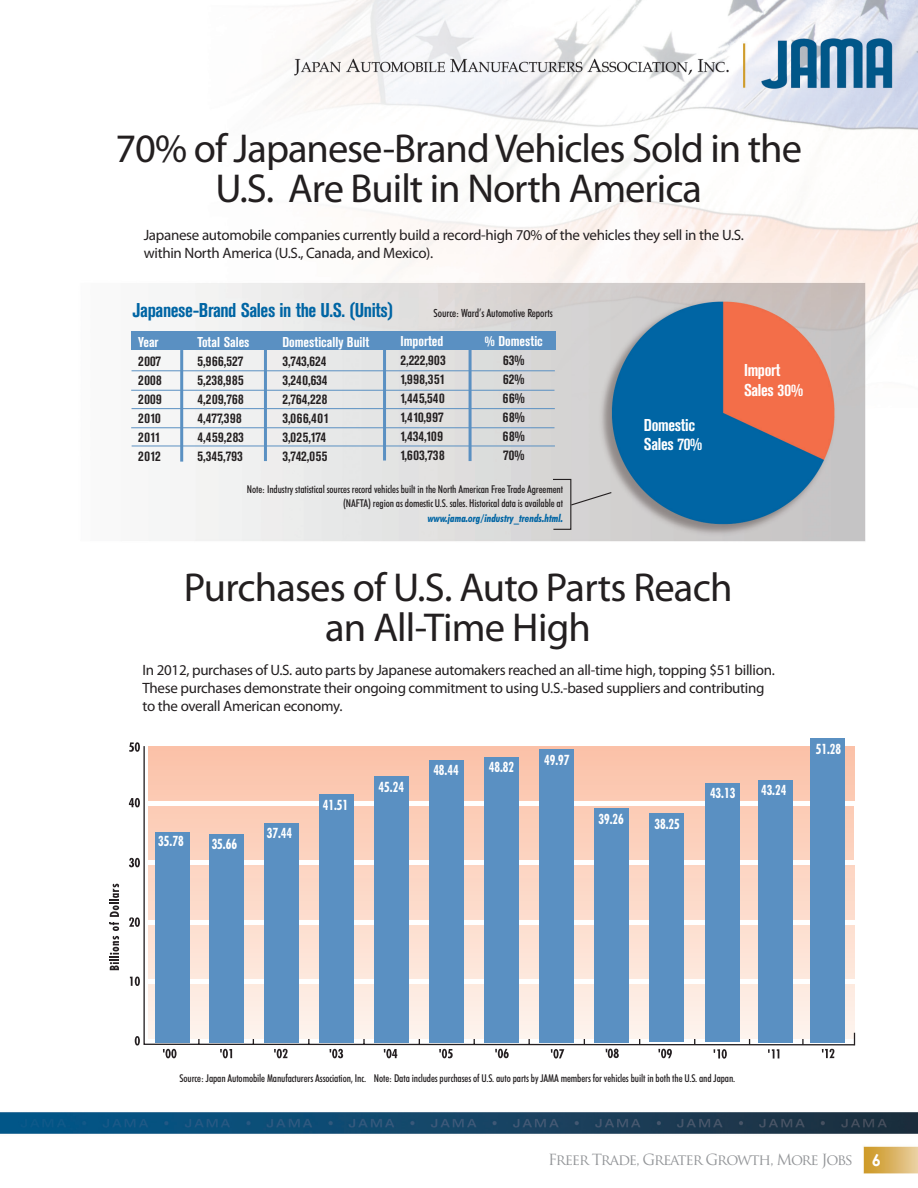
<style>
.page{position:relative;width:918px;height:1188px;background:#fff}
.page>*{position:absolute;margin:0;border:0;box-sizing:border-box;transform-origin:0 0}
.t1{font:40.5px/40.5px "Myriad Pro";letter-spacing:-.025em;color:#231f20;text-align:center}
.t2{font:700 condensed 19.8px "Akzidenz Grotesk BE";letter-spacing:-.02em;color:#0065a4}
.t3{font:700 condensed 16.95px "Akzidenz Grotesk BE";letter-spacing:-.02em;color:#fff}
.t4{font:700 16.5px "Century Gothic";color:#fff}
.t5{font:15px/18px "Myriad Pro";letter-spacing:-.02em;color:#231f20}
.t6{font:15px "Trajan Pro";letter-spacing:-.075em;color:#939598}
.t7{font:700 condensed 14.25px "Futura BT";color:#fff;scale:.9 1}
.t8{font:700 condensed 14.1px "Akzidenz Grotesk BE";letter-spacing:.03em;color:#231f20}
.t9{font:700 condensed 14.1px "Akzidenz Grotesk BE";color:#fff}
.t10{font:500 condensed 11.25px "Futura BT";letter-spacing:-.01em;color:#231f20}
.t11{font:500 condensed 10.8px/14.9px "Futura BT";letter-spacing:-.01em;color:#231f20;text-align:right}
.t12{font:italic 700 condensed 10.8px "Futura BT";letter-spacing:-.01em;color:#0065a4}
</style>
<div class="page">
<img style="left:0;top:0;width:918px;height:1174px">
<svg style="left:552px;top:478px;width:61px;height:52px;background:#cccaca"></svg>
<svg style="left:143px;top:745px;width:713px;height:301px"></svg>
<svg style="left:129px;top:742px;width:11px;height:10px"></svg>
<svg style="left:129px;top:798px;width:11px;height:9px"></svg>
<svg style="left:129px;top:858px;width:11px;height:9px"></svg>
<svg style="left:129px;top:917px;width:11px;height:10px"></svg>
<svg style="left:130px;top:977px;width:10px;height:9px"></svg>
<svg style="left:606px;top:1049px;width:13px;height:9px"></svg>
<svg style="left:163px;top:1049px;width:14px;height:9px"></svg>
<svg style="left:220px;top:1049px;width:12px;height:9px"></svg>
<svg style="left:274px;top:1049px;width:14px;height:9px"></svg>
<svg style="left:330px;top:1049px;width:13px;height:9px"></svg>
<svg style="left:384px;top:1049px;width:13px;height:9px"></svg>
<svg style="left:439px;top:1049px;width:14px;height:9px"></svg>
<svg style="left:109px;top:884px;width:10px;height:86px"></svg>
<svg style="left:135px;top:1036px;width:5px;height:10px"></svg>
<svg style="left:495px;top:1049px;width:14px;height:9px"></svg>
<svg style="left:551px;top:1049px;width:13px;height:9px"></svg>
<svg style="left:802px;top:1038px;width:2px;height:7px"></svg>
<svg style="left:658px;top:1049px;width:14px;height:9px"></svg>
<svg style="left:714px;top:1049px;width:13px;height:10px"></svg>
<div style="left:149px;top:747px;width:705px;height:53px;background:#fbc6ae"></div>
<div style="left:149px;top:806px;width:704px;height:54px;background:#fccfba"></div>
<div style="left:149px;top:866px;width:705px;height:53px;background:#fdd9c8"></div>
<div style="left:149px;top:925px;width:705px;height:54px;background:#fde3d6"></div>
<div style="left:149px;top:985px;width:705px;height:53px;background:#fdeee6"></div>
<div style="left:811px;top:738px;width:34px;height:305px;background:#5a90c2"></div>
<div style="left:155px;top:832px;width:35px;height:211px;background:#5a90c2"></div>
<div style="left:264px;top:823px;width:34px;height:220px;background:#5a90c2"></div>
<div style="left:705px;top:783px;width:35px;height:259px;background:#5a90c2"></div>
<div style="left:209px;top:834px;width:34px;height:209px;background:#5a90c2"></div>
<div style="left:595px;top:808px;width:34px;height:235px;background:#5a90c2"></div>
<div style="left:540px;top:749px;width:34px;height:294px;background:#5a90c2"></div>
<div style="left:484px;top:757px;width:35px;height:285px;background:#5a90c2"></div>
<div style="left:430px;top:760px;width:34px;height:283px;background:#5a90c2"></div>
<div style="left:375px;top:776px;width:34px;height:266px;background:#5a90c2"></div>
<div style="left:320px;top:794px;width:34px;height:249px;background:#5a90c2"></div>
<div style="left:650px;top:814px;width:34px;height:228px;background:#5a90c2"></div>
<svg style="left:854px;top:1033px;width:1px;height:12px"></svg>
<div style="left:758px;top:780px;width:34px;height:263px;background:#5a90c2"></div>
<svg style="left:768px;top:1049px;width:11px;height:10px"></svg>
<div style="left:131px;top:332px;width:424px;height:18px;background:#5a90c2"></div>
<hr style="left:132px;top:370px;width:423px;height:1px;background:#5a90c2">
<hr style="left:131px;top:390px;width:424px;height:1px;background:#5a90c2">
<hr style="left:132px;top:408px;width:423px;height:1px;background:#5a90c2">
<hr style="left:131px;top:427px;width:424px;height:1px;background:#5a90c2">
<hr style="left:180px;top:350px;width:3px;height:112px;background:#5a90c2">
<hr style="left:264px;top:345px;width:3px;height:116px;background:#5a90c2">
<hr style="left:383px;top:345px;width:3px;height:116px;background:#5a90c2">
<hr style="left:469px;top:345px;width:3px;height:116px;background:#5a90c2">
<hr style="left:132px;top:446px;width:423px;height:1px;background:#5a90c2">
<svg style="left:822px;top:1049px;width:12px;height:9px"></svg>
<p class="t1" style="left:115px;top:127px;width:688px">70% of Japanese-Brand Vehicles Sold in the<br>U.S. Are Built in North America</p>
<p class="t5" style="left:144px;top:226px;width:602px">Japanese automobile companies currently build a record-high 70% of the vehicles they sell in the U.S. within North America (U.S., Canada, and Mexico).</p>
<p class="t2" style="left:133px;top:299px;width:262px">Japanese-Brand Sales in the U.S. (Units)</p>
<p class="t9" style="left:138px;top:334px;width:22px">Year</p>
<p class="t8" style="left:138px;top:353px;width:24px">2007</p>
<p class="t8" style="left:138px;top:372px;width:25px">2008</p>
<p class="t8" style="left:138px;top:391px;width:25px">2009</p>
<p class="t8" style="left:138px;top:410px;width:24px">2010</p>
<p class="t8" style="left:138px;top:429px;width:24px">2011</p>
<p class="t8" style="left:138px;top:448px;width:24px">2012</p>
<p class="t9" style="left:198px;top:334px;width:53px">Total Sales</p>
<p class="t8" style="left:198px;top:353px;width:47px">5,966,527</p>
<p class="t8" style="left:198px;top:372px;width:48px">5,238,985</p>
<p class="t8" style="left:198px;top:391px;width:48px">4,209,768</p>
<p class="t8" style="left:198px;top:410px;width:46px">4,477,398</p>
<p class="t8" style="left:198px;top:429px;width:48px">4,459,283</p>
<p class="t8" style="left:198px;top:448px;width:47px">5,345,793</p>
<p class="t9" style="left:282px;top:334px;width:88px">Domestically Built</p>
<p class="t8" style="left:282px;top:353px;width:45px">3,743,624</p>
<p class="t8" style="left:282px;top:372px;width:47px">3,240,634</p>
<p class="t8" style="left:282px;top:391px;width:47px">2,764,228</p>
<p class="t8" style="left:282px;top:410px;width:48px">3,066,401</p>
<p class="t8" style="left:282px;top:429px;width:45px">3,025,174</p>
<p class="t8" style="left:282px;top:448px;width:47px">3,742,055</p>
<p class="t10" style="left:434px;top:306px;width:121px">Source: Ward’s Automotive Reports</p>
<p class="t9" style="left:400px;top:333px;width:45px">Imported</p>
<p class="t8" style="left:400px;top:352px;width:47px">2,222,903</p>
<p class="t8" style="left:400px;top:371px;width:47px">1,998,351</p>
<p class="t8" style="left:400px;top:390px;width:46px">1,445,540</p>
<p class="t8" style="left:400px;top:409px;width:45px">1,410,997</p>
<p class="t8" style="left:400px;top:428px;width:44px">1,434,109</p>
<p class="t8" style="left:400px;top:447px;width:46px">1,603,738</p>
<p class="t9" style="left:485px;top:333px;width:60px">% Domestic</p>
<p class="t8" style="left:503px;top:352px;width:23px">63%</p>
<p class="t8" style="left:503px;top:371px;width:23px">62%</p>
<p class="t8" style="left:503px;top:390px;width:23px">66%</p>
<p class="t8" style="left:503px;top:409px;width:23px">68%</p>
<p class="t8" style="left:503px;top:428px;width:23px">68%</p>
<p class="t8" style="left:503px;top:447px;width:23px">70%</p>
<p class="t11" style="left:247px;top:481px;width:318px">Note: Industry statistical sources record vehicles built in the North American Free Trade Agreement (NAFTA) region as domestic U.S. sales. Historical data is available at</p>
<p class="t12" style="left:428px;top:512px;width:137px">www.jama.org/industry_trends.html.</p>
<p class="t3" style="left:644px;top:415px;width:53px">Domestic</p>
<p class="t3" style="left:644px;top:435px;width:60px">Sales 70%</p>
<p class="t3" style="left:744px;top:361px;width:38px">Import</p>
<p class="t3" style="left:744px;top:380px;width:60px">Sales 30%</p>
<p class="t1" style="left:184px;top:566px;width:550px">Purchases of U.S. Auto Parts Reach</p>
<p class="t1" style="left:325px;top:607px;width:267px">an All-Time High</p>
<p class="t5" style="left:143px;top:661px;width:634px">In 2012, purchases of U.S. auto parts by Japanese automakers reached an all-time high, topping $51 billion.<br>These purchases demonstrate their ongoing commitment to using U.S.-based suppliers and contributing to the overall American economy.</p>
<p class="t7" style="left:158px;top:833px;width:30px">35.78</p>
<p class="t7" style="left:212px;top:835px;width:30px">35.66</p>
<p class="t7" style="left:267px;top:824px;width:30px">37.44</p>
<p class="t7" style="left:323px;top:797px;width:30px">41.51</p>
<p class="t7" style="left:379px;top:778px;width:30px">45.24</p>
<p class="t7" style="left:433px;top:762px;width:30px">48.44</p>
<p class="t7" style="left:489px;top:759px;width:30px">48.82</p>
<p class="t7" style="left:544px;top:751px;width:30px">49.97</p>
<p class="t7" style="left:598px;top:811px;width:30px">39.26</p>
<p class="t7" style="left:654px;top:816px;width:30px">38.25</p>
<p class="t7" style="left:710px;top:784px;width:30px">43.13</p>
<p class="t7" style="left:761px;top:781px;width:30px">43.24</p>
<p class="t7" style="left:816px;top:740px;width:30px">51.28</p>
<p class="t11" style="left:179px;top:1070px;width:557px">Source: Japan Automobile Manufacturers Association, Inc. Note: Data includes purchases of U.S. auto parts by JAMA members for vehicles built in both the U.S. and Japan.</p>
<p class="t6" style="left:548px;top:1150px;width:306px">Freer Trade, Greater Growth, More Jobs</p>
<p class="t4" style="left:872px;top:1149px;width:11px">6</p>
</div>
